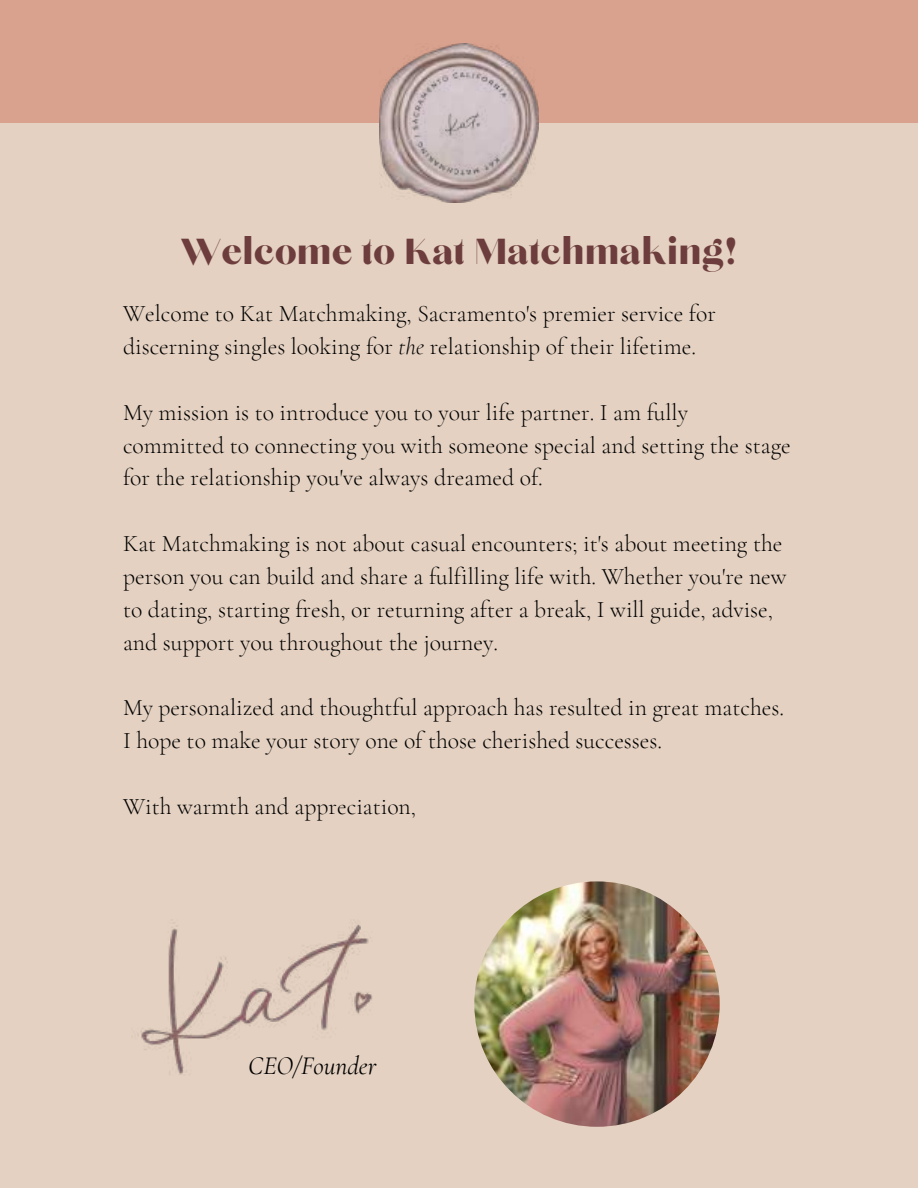
<style>
.page{position:relative;width:918px;height:1188px;background:#d9a28e}
.page>*{position:absolute;margin:0;border:0;box-sizing:border-box;transform-origin:0 0}
.t1{font:45.15px "Chloe";color:#6d3d3d}
.t2{font:italic 25.65px "Cormorant Garamond";color:#000}
.t3{font:300 23.7px/32.8px "Cormorant Garamond";color:#000}
.s1{font-style:italic}
</style>
<div class="page">
<div style="left:0;top:123px;width:918px;height:1065px;background:#e4d1c1"></div>
<img style="left:141px;top:922px;width:231px;height:153px">
<img style="left:380px;top:44px;width:159px;height:159px">
<img style="left:403px;top:68px;width:112px;height:110px">
<img style="left:474px;top:881px;width:246px;height:246px;border-radius:50%">
<h1 class="t1" style="left:181px;top:230px;width:558px">Welcome to Kat Matchmaking!</h1>
<p class="t3" style="left:123px;top:297px;width:595px">Welcome to Kat Matchmaking, Sacramento's premier service for discerning singles looking for <span class="s1">the</span> relationship of their lifetime.</p>
<p class="t3" style="left:123px;top:396px;width:669px">My mission is to introduce you to your life partner. I am fully committed to connecting you with someone special and setting the stage for the relationship you've always dreamed of.</p>
<p class="t3" style="left:123px;top:527px;width:665px">Kat Matchmaking is not about casual encounters; it's about meeting the person you can build and share a fulfilling life with. Whether you're new to dating, starting fresh, or returning after a break, I will guide, advise, and support you throughout the journey.</p>
<p class="t3" style="left:123px;top:691px;width:663px">My personalized and thoughtful approach has resulted in great matches.<br>I hope to make your story one of those cherished successes.</p>
<p class="t3" style="left:123px;top:790px;width:295px">With warmth and appreciation,</p>
<p class="t2" style="left:248px;top:1050px;width:130px">CEO/Founder</p>
</div>
